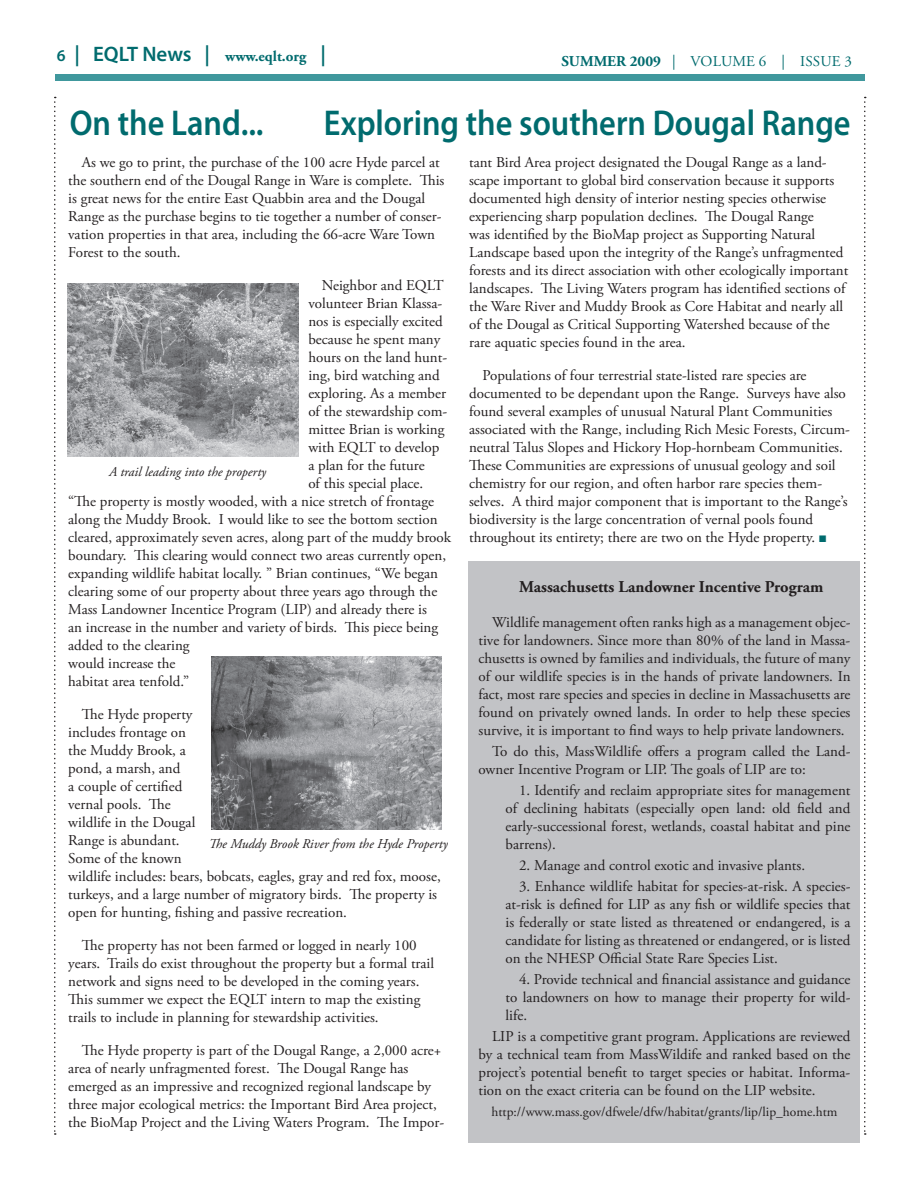
<style>
.page{position:relative;width:918px;height:1188px;background:#fff}
.page>*{position:absolute;margin:0;border:0;box-sizing:border-box;transform-origin:0 0}
.t1{font:600 36px "Myriad Pro";color:#006b6e;scale:.9 1}
.t2{font:700 16.5px "Adobe Garamond Pro";color:#231f20}
.t3{font:15px/18px "Adobe Garamond Pro";color:#231f20}
.t4{font:700 15px "Adobe Garamond Pro";color:#006b6e}
.t5{font:15px "Adobe Garamond Pro";color:#006b6e}
.t6{font:italic 13.5px "Adobe Garamond Pro";color:#231f20}
.t7{font:13.5px "Adobe Garamond Pro";color:#231f20}
.s1{font-family:"Myriad Pro";font-weight:600;font-size:16.5px}
.s2{font-family:"Myriad Pro";font-weight:600;font-size:21px}
.s3{font-weight:400}
.s4{color:#006b6e}
</style>
<div class="page">
<div style="left:55px;top:74px;width:810px;height:7px;background:#40989d"></div>
<svg style="left:54px;top:97px;width:2px;height:1038px"></svg>
<svg style="left:864px;top:97px;width:2px;height:1038px"></svg>
<div style="left:468px;top:561px;width:392px;height:582px;background:#c2c3c6"></div>
<img style="left:212px;top:657px;width:230px;height:172px">
<img style="left:68px;top:284px;width:230px;height:172px">
<p class="t4" style="left:57px;top:48px;width:271px"><span class="s1">6</span> <span class="s2">| EQLT News |</span> www.eqlt.org <span class="s2">|</span></p>
<p class="t4" style="left:561px;top:52px;width:152px">SUMMER 2009 <span class="s3">| Volume</span></p>
<p class="t5" style="left:759px;top:52px;width:57px">6 | Issue</p>
<p class="t5" style="left:845px;top:52px;width:9px">3</p>
<h1 class="t1" style="left:70px;top:100px;width:217px">On the Land...</h1>
<h1 class="t1" style="left:324px;top:100px;width:587px">Exploring the southern Dougal Range</h1>
<p class="t3" style="left:68px;top:154px;width:378px;text-indent:14px">As we go to print, the purchase of the 100 acre Hyde parcel at the southern end of the Dougal Range in Ware is complete. This is great news for the entire East Quabbin area and the Dougal Range as the purchase begins to tie together a number of conser&shy;vation properties in that area, including the 66-acre Ware Town Forest to the south.</p>
<p class="t3" style="left:322px;top:277px;width:123px">Neighbor and EQLT</p>
<p class="t3" style="left:308px;top:295px;width:136px">volunteer Brian Klassa-</p>
<p class="t3" style="left:308px;top:313px;width:136px">nos is especially excited</p>
<p class="t3" style="left:308px;top:331px;width:134px">because he spent many</p>
<p class="t3" style="left:308px;top:349px;width:140px">hours on the land hunt-</p>
<p class="t3" style="left:308px;top:367px;width:133px">ing, bird watching and</p>
<p class="t3" style="left:308px;top:385px;width:139px">exploring. As a member</p>
<p class="t3" style="left:308px;top:403px;width:140px">of the stewardship com-</p>
<p class="t3" style="left:308px;top:421px;width:138px">mittee Brian is working</p>
<p class="t3" style="left:308px;top:439px;width:133px">with EQLT to develop</p>
<p class="t3" style="left:308px;top:457px;width:118px">a plan for the future</p>
<p class="t3" style="left:308px;top:475px;width:116px">of this special place.</p>
<p class="t3" style="left:68px;top:493px;width:367px">“The property is mostly wooded, with a nice stretch of frontage</p>
<p class="t3" style="left:68px;top:511px;width:371px">along the Muddy Brook. I would like to see the bottom section</p>
<p class="t3" style="left:68px;top:529px;width:384px">cleared, approximately seven acres, along part of the muddy brook</p>
<p class="t3" style="left:68px;top:547px;width:379px">boundary. This clearing would connect two areas currently open,</p>
<p class="t3" style="left:68px;top:565px;width:371px">expanding wildlife habitat locally. ” Brian continues, “We began</p>
<p class="t3" style="left:68px;top:583px;width:371px">clearing some of our property about three years ago through the</p>
<p class="t3" style="left:68px;top:601px;width:360px">Mass Landowner Incentice Program (LIP) and already there is</p>
<p class="t3" style="left:68px;top:619px;width:371px">an increase in the number and variety of birds. This piece being</p>
<p class="t3" style="left:68px;top:637px;width:123px">added to the clearing</p>
<p class="t3" style="left:68px;top:655px;width:109px">would increase the</p>
<p class="t3" style="left:68px;top:673px;width:123px">habitat area tenfold.”</p>
<p class="t3" style="left:68px;top:706px;width:374px;text-indent:14px">The Hyde property<br>includes frontage on<br>the Muddy Brook, a<br>pond, a marsh, and<br>a couple of certified<br>vernal pools. The<br>wildlife in the Dougal<br>Range is abundant.<br>Some of the known<br>wildlife includes: bears, bobcats, eagles, gray and red fox, moose, turkeys, and a large number of migratory birds. The property is open for hunting, fishing and passive recreation.</p>
<p class="t3" style="left:68px;top:937px;width:367px;text-indent:14px">The property has not been farmed or logged in nearly 100 years. Trails do exist throughout the property but a formal trail network and signs need to be developed in the coming years.<br>This summer we expect the EQLT intern to map the existing trails to include in planning for stewardship activities.</p>
<p class="t3" style="left:68px;top:1042px;width:377px;text-indent:14px">The Hyde property is part of the Dougal Range, a 2,000 acre+ area of nearly unfragmented forest. The Dougal Range has emerged as an impressive and recognized regional landscape by three major ecological metrics: the Important Bird Area project, the BioMap Project and the Living Waters Program. The Impor-</p>
<p class="t6" style="left:109px;top:463px;width:159px">A trail leading into the property</p>
<p class="t6" style="left:209px;top:836px;width:240px">The Muddy Brook River from the Hyde Property</p>
<p class="t3" style="left:469px;top:154px;width:381px">tant Bird Area project designated the Dougal Range as a land&shy;scape important to global bird conservation because it supports documented high density of interior nesting species otherwise experiencing sharp population declines. The Dougal Range<br>was identified by the BioMap project as Supporting Natural Landscape based upon the integrity of the Range’s unfragmented forests and its direct association with other ecologically important landscapes. The Living Waters program has identified sections of the Ware River and Muddy Brook as Core Habitat and nearly all of the Dougal as Critical Supporting Watershed because of the rare aquatic species found in the area.</p>
<p class="t3" style="left:469px;top:367px;width:382px;text-indent:14px">Populations of four terrestrial state-listed rare species are documented to be dependant upon the Range. Surveys have also found several examples of unusual Natural Plant Communities associated with the Range, including Rich Mesic Forests, Circum&shy;neutral Talus Slopes and Hickory Hop-hornbeam Communities.<br>These Communities are expressions of unusual geology and soil chemistry for our region, and often harbor rare species them&shy;selves. A third major component that is important to the Range’s biodiversity is the large concentration of vernal pools found throughout its entirety; there are two on the Hyde property. <span class="s4">■</span></p>
<p class="t2" style="left:519px;top:578px;width:306px">Massachusetts Landowner Incentive Program</p>
<p class="t3" style="left:478px;top:614px;width:374px;text-align:justify;text-indent:14px">Wildlife management often ranks high as a management objec&shy;tive for landowners. Since more than 80% of the land in Massa&shy;chusetts is owned by families and individuals, the future of many of our wildlife species is in the hands of private landowners. In fact, most rare species and species in decline in Massachusetts are found on privately owned lands. In order to help these species survive, it is important to find ways to help private landowners.</p>
<p class="t3" style="left:478px;top:743px;width:373px;text-indent:14px">To do this, MassWildlife offers a program called the Land&shy;owner Incentive Program or LIP. The goals of LIP are to:</p>
<p class="t3" style="left:506px;top:782px;width:346px;text-align:justify;text-indent:14px">1. Identify and reclaim appropriate sites for management of declining habitats (especially open land: old field and early-successional forest, wetlands, coastal habitat and pine barrens).</p>
<p class="t3" style="left:519px;top:857px;width:288px">2. Manage and control exotic and invasive plants.</p>
<p class="t3" style="left:506px;top:878px;width:347px;text-align:justify;text-indent:14px">3. Enhance wildlife habitat for species-at-risk. A species&shy;at-risk is defined for LIP as any fish or wildlife species that is federally or state listed as threatened or endangered, is a candidate for listing as threatened or endangered, or is listed on the NHESP Official State Rare Species List.</p>
<p class="t3" style="left:506px;top:971px;width:347px;text-align:justify;text-indent:14px">4. Provide technical and financial assistance and guidance to landowners on how to manage their property for wild&shy;life.</p>
<p class="t3" style="left:478px;top:1028px;width:374px;text-align:justify;text-indent:14px">LIP is a competitive grant program. Applications are reviewed by a technical team from MassWildife and ranked based on the project’s potential benefit to target species or habitat. Informa&shy;tion on the exact criteria can be found on the LIP website.</p>
<p class="t7" style="left:491px;top:1104px;width:348px">http://www.mass.gov/dfwele/dfw/habitat/grants/lip/lip_home.htm</p>
</div>
